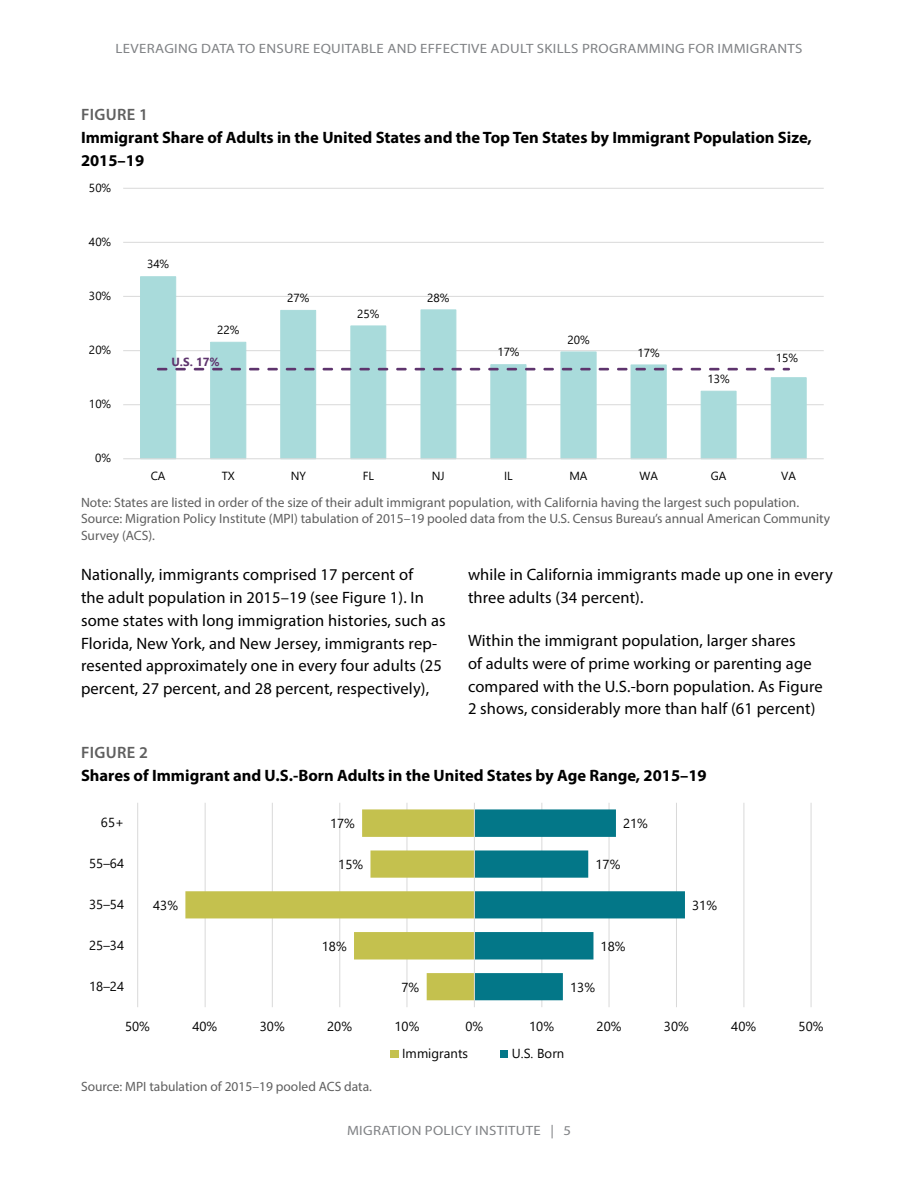
<style>
.page{position:relative;width:918px;height:1188px;background:#fff}
.page>*{position:absolute;margin:0;border:0;box-sizing:border-box;transform-origin:0 0}
.Body_1_15{font:16.5px/22.8px "Myriad Pro";letter-spacing:.01em;color:#000}
.Figure_Number___Title{font:700 16.5px/22.8px "Myriad Pro";color:#000}
.t1{font:600 16.5px "Myriad Pro";letter-spacing:.02em;color:#5f5f5f}
.Figure_Notes_Sources{font:13.5px/16.2px "Myriad Pro";color:#5f5f5f}
.t2{font:13.5px "Myriad Pro";letter-spacing:.02em;color:#808285;scale:1.1 1}
.t3{font:13.05px "Segoe UI";letter-spacing:.005em;color:#000}
.t4{font:11.7px "Segoe UI";color:#000}
.t5{font:700 11.7px "Segoe UI";color:#5e346d}
</style>
<div class="page">
<hr style="left:123px;top:404px;width:701px;height:1px;background:#d9d9d9">
<hr style="left:123px;top:350px;width:701px;height:1px;background:#d9d9d9">
<hr style="left:123px;top:296px;width:701px;height:1px;background:#d9d9d9">
<hr style="left:123px;top:242px;width:701px;height:1px;background:#d9d9d9">
<hr style="left:123px;top:188px;width:701px;height:1px;background:#d9d9d9">
<svg style="left:140px;top:276px;width:667px;height:184px"></svg>
<hr style="left:123px;top:458px;width:701px;height:1px;background:#d9d9d9">
<svg style="left:157px;top:368px;width:633px;height:2px"></svg>
<hr style="left:137px;top:803px;width:1px;height:204px;background:#d9d9d9">
<hr style="left:205px;top:803px;width:1px;height:204px;background:#d9d9d9">
<hr style="left:272px;top:803px;width:1px;height:204px;background:#d9d9d9">
<hr style="left:339px;top:803px;width:1px;height:204px;background:#d9d9d9">
<hr style="left:407px;top:803px;width:1px;height:204px;background:#d9d9d9">
<hr style="left:541px;top:803px;width:1px;height:204px;background:#d9d9d9">
<hr style="left:609px;top:803px;width:1px;height:204px;background:#d9d9d9">
<hr style="left:676px;top:803px;width:1px;height:204px;background:#d9d9d9">
<hr style="left:743px;top:803px;width:1px;height:204px;background:#d9d9d9">
<hr style="left:811px;top:803px;width:1px;height:204px;background:#d9d9d9">
<svg style="left:475px;top:809px;width:210px;height:191px"></svg>
<svg style="left:185px;top:809px;width:289px;height:191px"></svg>
<hr style="left:474px;top:803px;width:1px;height:204px;background:#d9d9d9">
<div style="left:391px;top:1050px;width:8px;height:8px;background:#c4c14e"></div>
<div style="left:500px;top:1050px;width:8px;height:8px;background:#037788"></div>
<p class="t2" style="left:116px;top:40px;width:626px">LEVERAGING DATA TO ENSURE EQUITABLE AND EFFECTIVE ADULT SKILLS PROGRAMMING FOR IMMIGRANTS</p>
<p class="t1" style="left:81px;top:104px;width:68px">FIGURE 1</p>
<p class="Figure_Number___Title" style="left:81px;top:126px;width:732px">Immigrant Share of Adults in the United States and the Top Ten States by Immigrant Population Size,<br>2015–19</p>
<p class="t4" style="left:89px;top:177px;width:24px">50%</p>
<p class="t4" style="left:89px;top:231px;width:24px">40%</p>
<p class="t4" style="left:89px;top:285px;width:24px">30%</p>
<p class="t4" style="left:89px;top:339px;width:24px">20%</p>
<p class="t4" style="left:89px;top:393px;width:24px">10%</p>
<p class="t4" style="left:95px;top:447px;width:17px">0%</p>
<p class="t4" style="left:147px;top:253px;width:24px">34%</p>
<p class="t4" style="left:217px;top:319px;width:24px">22%</p>
<p class="t5" style="left:172px;top:350px;width:50px">U.S. 17%</p>
<p class="t4" style="left:287px;top:287px;width:24px">27%</p>
<p class="t4" style="left:357px;top:302px;width:24px">25%</p>
<p class="t4" style="left:427px;top:286px;width:24px">28%</p>
<p class="t4" style="left:497px;top:341px;width:24px">17%</p>
<p class="t4" style="left:567px;top:328px;width:24px">20%</p>
<p class="t4" style="left:638px;top:341px;width:24px">17%</p>
<p class="t4" style="left:708px;top:368px;width:24px">13%</p>
<p class="t4" style="left:776px;top:347px;width:24px">15%</p>
<p class="t4" style="left:151px;top:465px;width:16px">CA</p>
<p class="t4" style="left:222px;top:465px;width:15px">TX</p>
<p class="t4" style="left:291px;top:465px;width:17px">NY</p>
<p class="t4" style="left:363px;top:465px;width:13px">FL</p>
<p class="t4" style="left:432px;top:465px;width:14px">NJ</p>
<p class="t4" style="left:504px;top:465px;width:10px">IL</p>
<p class="t4" style="left:570px;top:465px;width:20px">MA</p>
<p class="t4" style="left:639px;top:465px;width:20px">WA</p>
<p class="t4" style="left:711px;top:465px;width:17px">GA</p>
<p class="t4" style="left:781px;top:465px;width:16px">VA</p>
<p class="Figure_Notes_Sources" style="left:81px;top:494px;width:720px">Note: States are listed in order of the size of their adult immigrant population, with California having the largest such population.</p>
<p class="Figure_Notes_Sources" style="left:81px;top:511px;width:751px">Source: Migration Policy Institute (MPI) tabulation of 2015–19 pooled data from the U.S. Census Bureau’s annual American Community<br>Survey (ACS).</p>
<p class="Body_1_15" style="left:81px;top:563px;width:366px">Nationally, immigrants comprised 17 percent of<br>the adult population in 2015–19 (see Figure 1). In some states with long immigration histories, such as Florida, New York, and New Jersey, immigrants rep&shy;resented approximately one in every four adults (25 percent, 27 percent, and 28 percent, respectively),</p>
<p class="Body_1_15" style="left:468px;top:563px;width:366px">while in California immigrants made up one in every three adults (34 percent).</p>
<p class="Body_1_15" style="left:468px;top:629px;width:356px">Within the immigrant population, larger shares<br>of adults were of prime working or parenting age compared with the U.S.-born population. As Figure 2 shows, considerably more than half (61 percent)</p>
<p class="t1" style="left:81px;top:742px;width:68px">FIGURE 2</p>
<p class="Figure_Number___Title" style="left:81px;top:764px;width:627px">Shares of Immigrant and U.S.-Born Adults in the United States by Age Range, 2015–19</p>
<p class="t3" style="left:101px;top:810px;width:25px">65+</p>
<p class="t3" style="left:330px;top:811px;width:26px">17%</p>
<p class="t3" style="left:623px;top:811px;width:26px">21%</p>
<p class="t3" style="left:89px;top:851px;width:36px">55–64</p>
<p class="t3" style="left:338px;top:852px;width:26px">15%</p>
<p class="t3" style="left:596px;top:852px;width:26px">17%</p>
<p class="t3" style="left:89px;top:892px;width:36px">35–54</p>
<p class="t3" style="left:153px;top:893px;width:26px">43%</p>
<p class="t3" style="left:692px;top:893px;width:26px">31%</p>
<p class="t3" style="left:89px;top:933px;width:36px">25–34</p>
<p class="t3" style="left:322px;top:934px;width:26px">18%</p>
<p class="t3" style="left:601px;top:934px;width:26px">18%</p>
<p class="t3" style="left:89px;top:974px;width:36px">18–24</p>
<p class="t3" style="left:402px;top:975px;width:19px">7%</p>
<p class="t3" style="left:570px;top:975px;width:26px">13%</p>
<p class="t3" style="left:125px;top:1014px;width:26px">50%</p>
<p class="t3" style="left:193px;top:1014px;width:26px">40%</p>
<p class="t3" style="left:260px;top:1014px;width:26px">30%</p>
<p class="t3" style="left:327px;top:1014px;width:26px">20%</p>
<p class="t3" style="left:395px;top:1014px;width:26px">10%</p>
<p class="t3" style="left:465px;top:1014px;width:19px">0%</p>
<p class="t3" style="left:529px;top:1014px;width:26px">10%</p>
<p class="t3" style="left:597px;top:1014px;width:26px">20%</p>
<p class="t3" style="left:664px;top:1014px;width:26px">30%</p>
<p class="t3" style="left:731px;top:1014px;width:26px">40%</p>
<p class="t3" style="left:799px;top:1014px;width:26px">50%</p>
<p class="Figure_Notes_Sources" style="left:81px;top:1078px;width:293px">Source: MPI tabulation of 2015–19 pooled ACS data.</p>
<p class="t3" style="left:402px;top:1041px;width:67px">Immigrants</p>
<p class="t3" style="left:512px;top:1041px;width:54px">U.S. Born</p>
<p class="t2" style="left:347px;top:1122px;width:205px">MIGRATION POLICY INSTITUTE | 5</p>
</div>
